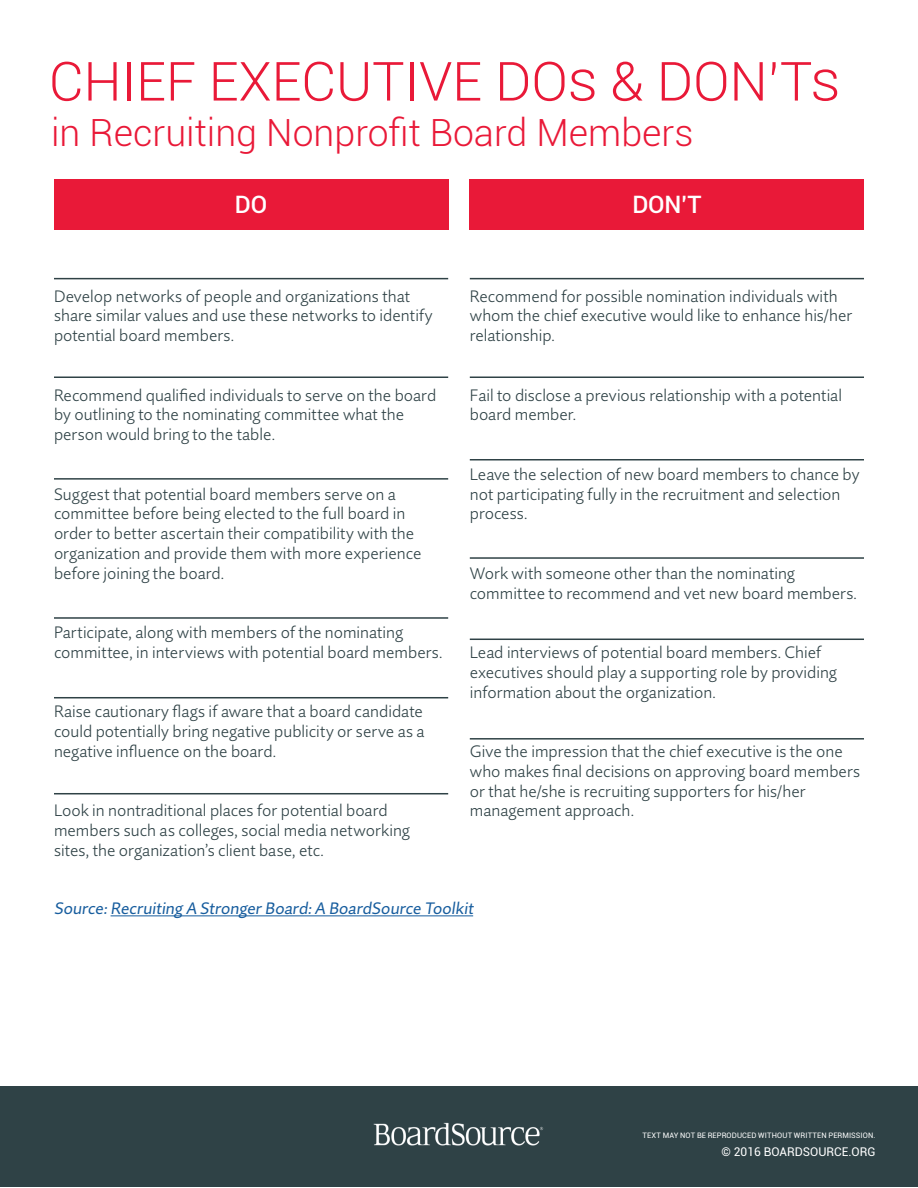
<style>
.page{position:relative;width:918px;height:1188px;background:#fff}
.page>*{position:absolute;margin:0;border:0;box-sizing:border-box;transform-origin:0 0}
.t1{font:300 54px "Roboto";color:#e91938}
.t2{font:300 37.5px "Roboto";color:#e91938}
.t3{font:500 24px "Roboto";color:#fff}
.t4{font:300 16.5px/19.8px "Quire Sans Pro";color:#2f4246}
.t5{font:16.5px "Quire Sans Pro";color:#175d9e}
.t6{font:12px "Roboto";color:#fff}
.t7{font:7.5px "Roboto";letter-spacing:.015em;color:#fff}
</style>
<div class="page">
<div style="left:0;top:1087px;width:918px;height:100px;background:#2f4246"></div>
<img style="left:374px;top:1122px;width:170px;height:24px">
<div style="left:54px;top:179px;width:394px;height:50px;background:#e91938"></div>
<div style="left:470px;top:179px;width:394px;height:50px;background:#e91938"></div>
<hr style="left:54px;top:278px;width:394px;height:1px;background:#2f4246">
<hr style="left:54px;top:376px;width:394px;height:2px;background:#2f4246">
<hr style="left:54px;top:478px;width:394px;height:2px;background:#2f4246">
<hr style="left:54px;top:617px;width:394px;height:2px;background:#2f4246">
<hr style="left:54px;top:697px;width:394px;height:1px;background:#2f4246">
<hr style="left:54px;top:793px;width:394px;height:1px;background:#2f4246">
<hr style="left:470px;top:278px;width:394px;height:1px;background:#2f4246">
<hr style="left:470px;top:376px;width:394px;height:2px;background:#2f4246">
<hr style="left:470px;top:459px;width:394px;height:1px;background:#2f4246">
<hr style="left:470px;top:557px;width:394px;height:2px;background:#2f4246">
<hr style="left:470px;top:639px;width:394px;height:1px;background:#2f4246">
<hr style="left:470px;top:738px;width:394px;height:2px;background:#2f4246">
<hr style="left:111px;top:915px;width:362px;height:1px;background:#175d9e">
<p class="t1" style="left:49px;top:44px;width:793px">CHIEF EXECUTIVE DOS &amp; DON’TS</p>
<p class="t2" style="left:51px;top:107px;width:644px">in Recruiting Nonprofit Board Members</p>
<p class="t3" style="left:235px;top:188px;width:34px">DO</p>
<p class="t3" style="left:632px;top:188px;width:71px">DON’T</p>
<p class="t4" style="left:54px;top:286px;width:380px">Develop networks of people and organizations that share similar values and use these networks to identify potential board members.</p>
<p class="t4" style="left:54px;top:385px;width:384px">Recommend qualified individuals to serve on the board by outlining to the nominating committee what the person would bring to the table.</p>
<p class="t4" style="left:54px;top:484px;width:369px">Suggest that potential board members serve on a committee before being elected to the full board in order to better ascertain their compatibility with the organization and provide them with more experience before joining the board.</p>
<p class="t4" style="left:54px;top:622px;width:390px">Participate, along with members of the nominating committee, in interviews with potential board members.</p>
<p class="t4" style="left:54px;top:702px;width:372px;text-align:justify">Raise cautionary flags if aware that a board candidate could potentially bring negative publicity or serve as a negative influence on the board.</p>
<p class="t4" style="left:54px;top:801px;width:358px">Look in nontraditional places for potential board members such as colleges, social media networking sites, the organization’s client base, etc.</p>
<p class="t4" style="left:470px;top:286px;width:384px">Recommend for possible nomination individuals with whom the chief executive would like to enhance his/her relationship.</p>
<p class="t4" style="left:470px;top:385px;width:374px">Fail to disclose a previous relationship with a potential board member.</p>
<p class="t4" style="left:470px;top:464px;width:391px">Leave the selection of new board members to chance by not participating fully in the recruitment and selection process.</p>
<p class="t4" style="left:470px;top:563px;width:389px">Work with someone other than the nominating committee to recommend and vet new board members.</p>
<p class="t4" style="left:470px;top:642px;width:369px">Lead interviews of potential board members. Chief executives should play a supporting role by providing information about the organization.</p>
<p class="t4" style="left:470px;top:741px;width:392px">Give the impression that the chief executive is the one who makes final decisions on approving board members or that he/she is recruiting supporters for his/her management approach.</p>
<p class="t5" style="left:54px;top:898px;width:424px">Source:Recruiting A Stronger Board:A BoardSource Toolkit</p>
<p class="t7" style="left:642px;top:1130px;width:235px">TEXT MAY NOT BE REPRODUCED WITHOUT WRITTEN PERMISSION.</p>
<p class="t6" style="left:721px;top:1143px;width:156px">© 2016 BOARDSOURCE.ORG</p>
</div>
